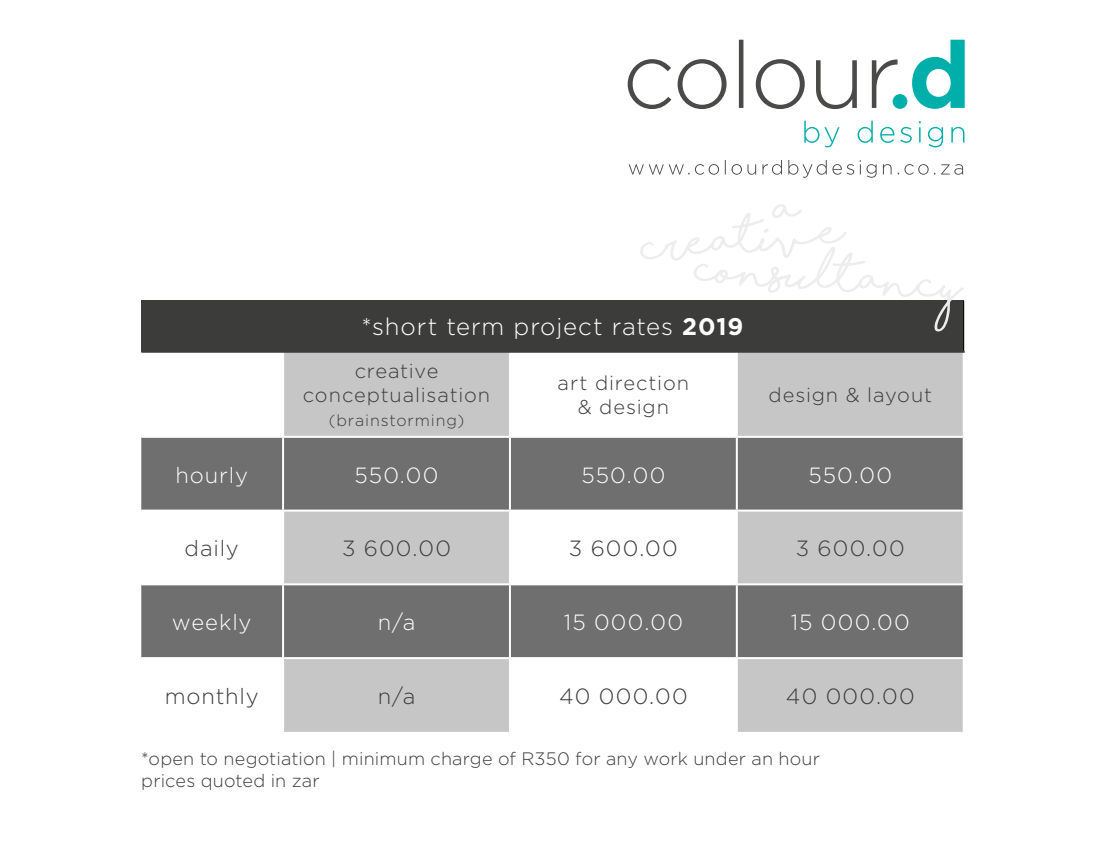
<style>
.page{position:relative;width:1106px;height:851px;background:#fff}
.page>*{position:absolute;margin:0;border:0;box-sizing:border-box;transform-origin:0 0}
.t1{font:300 24px "Gotham";letter-spacing:.035em;color:#fff}
.t2{font:300 22px "Gotham";letter-spacing:.05em;color:#3c3c3b}
.t3{font:300 22px "Gotham";letter-spacing:.05em;color:#fff}
.t4{font:300 20px/24px "Gotham";letter-spacing:.04em;color:#3c3c3b;text-align:center}
.t5{font:300 18px/21.6px "Gotham";letter-spacing:.01em;color:#3c3c3b}
.t6{font:300 16px "Gotham";letter-spacing:.055em;color:#3c3c3b}
.s1{font-weight:700}
</style>
<div class="page">
<svg style="left:628px;top:160px;width:335px;height:18px"></svg>
<svg style="left:627px;top:40px;width:270px;height:69px"></svg>
<svg style="left:912px;top:40px;width:52px;height:69px"></svg>
<svg style="left:804px;top:121px;width:160px;height:26px"></svg>
<div style="left:892px;top:94px;width:15px;height:15px;background:#00aeaa;border-radius:50%"></div>
<div style="left:141px;top:300px;width:822px;height:51px;background:#3c3c3b"></div>
<svg style="left:284px;top:352px;width:678px;height:379px;fill:#c6c6c6"></svg>
<svg style="left:141px;top:438px;width:821px;height:219px;fill:#706f6f"></svg>
<hr style="left:963px;top:300px;width:1px;height:50px;background:#000">
<hr style="left:509px;top:352px;width:2px;height:84px;background:#fff">
<hr style="left:736px;top:352px;width:2px;height:84px;background:#fff">
<hr style="left:283px;top:436px;width:227px;height:2px;background:#fff">
<hr style="left:282px;top:438px;width:2px;height:71px;background:#fff">
<hr style="left:510px;top:436px;width:227px;height:2px;background:#fff">
<hr style="left:509px;top:438px;width:2px;height:71px;background:#fff">
<hr style="left:737px;top:436px;width:227px;height:2px;background:#fff">
<hr style="left:736px;top:438px;width:2px;height:71px;background:#fff">
<hr style="left:141px;top:509px;width:142px;height:2px;background:#fff">
<hr style="left:283px;top:509px;width:227px;height:2px;background:#fff">
<hr style="left:282px;top:511px;width:2px;height:72px;background:#fff">
<hr style="left:510px;top:509px;width:227px;height:2px;background:#fff">
<hr style="left:509px;top:511px;width:2px;height:72px;background:#fff">
<hr style="left:737px;top:509px;width:227px;height:2px;background:#fff">
<hr style="left:736px;top:511px;width:2px;height:72px;background:#fff">
<hr style="left:141px;top:583px;width:142px;height:2px;background:#fff">
<hr style="left:283px;top:583px;width:227px;height:2px;background:#fff">
<hr style="left:282px;top:585px;width:2px;height:72px;background:#fff">
<hr style="left:510px;top:583px;width:227px;height:2px;background:#fff">
<hr style="left:509px;top:585px;width:2px;height:72px;background:#fff">
<hr style="left:737px;top:583px;width:227px;height:2px;background:#fff">
<hr style="left:736px;top:585px;width:2px;height:72px;background:#fff">
<hr style="left:283px;top:657px;width:227px;height:2px;background:#fff">
<hr style="left:510px;top:657px;width:227px;height:2px;background:#fff">
<hr style="left:509px;top:659px;width:2px;height:72px;background:#fff">
<hr style="left:737px;top:657px;width:227px;height:2px;background:#fff">
<hr style="left:736px;top:659px;width:2px;height:72px;background:#fff">
<hr style="left:141px;top:350px;width:142px;height:2px;background:#3c3c3b">
<hr style="left:283px;top:350px;width:227px;height:2px;background:#3c3c3b">
<hr style="left:510px;top:350px;width:227px;height:2px;background:#3c3c3b">
<hr style="left:737px;top:350px;width:227px;height:2px;background:#3c3c3b">
<svg style="left:640px;top:204px;width:323px;height:127px"></svg>
<h1 class="t1" style="left:361px;top:311px;width:383px">*short term project rates <span class="s1">2019</span></h1>
<p class="t4" style="left:303px;top:358px;width:189px">creative conceptualisation</p>
<p class="t6" style="left:329px;top:410px;width:137px">(brainstorming)</p>
<p class="t4" style="left:557px;top:370px;width:133px">art direction &amp; design</p>
<p class="t4" style="left:768px;top:382px;width:165px">design &amp; layout</p>
<p class="t3" style="left:175px;top:460px;width:74px">hourly</p>
<p class="t3" style="left:354px;top:460px;width:85px">550.00</p>
<p class="t3" style="left:581px;top:460px;width:85px">550.00</p>
<p class="t3" style="left:808px;top:460px;width:85px">550.00</p>
<p class="t2" style="left:184px;top:534px;width:56px">daily</p>
<p class="t2" style="left:342px;top:534px;width:110px">3 600.00</p>
<p class="t2" style="left:569px;top:534px;width:110px">3 600.00</p>
<p class="t2" style="left:795px;top:534px;width:110px">3 600.00</p>
<p class="t3" style="left:172px;top:608px;width:81px">weekly</p>
<p class="t3" style="left:378px;top:608px;width:39px">n/a</p>
<p class="t3" style="left:564px;top:608px;width:121px">15 000.00</p>
<p class="t3" style="left:790px;top:608px;width:121px">15 000.00</p>
<p class="t2" style="left:165px;top:682px;width:96px">monthly</p>
<p class="t2" style="left:378px;top:682px;width:39px">n/a</p>
<p class="t2" style="left:559px;top:682px;width:130px">40 000.00</p>
<p class="t2" style="left:786px;top:682px;width:130px">40 000.00</p>
<p class="t5" style="left:141px;top:747px;width:680px">*open to negotiation | minimum charge of R350 for any work under an hour prices quoted in zar</p>
</div>
